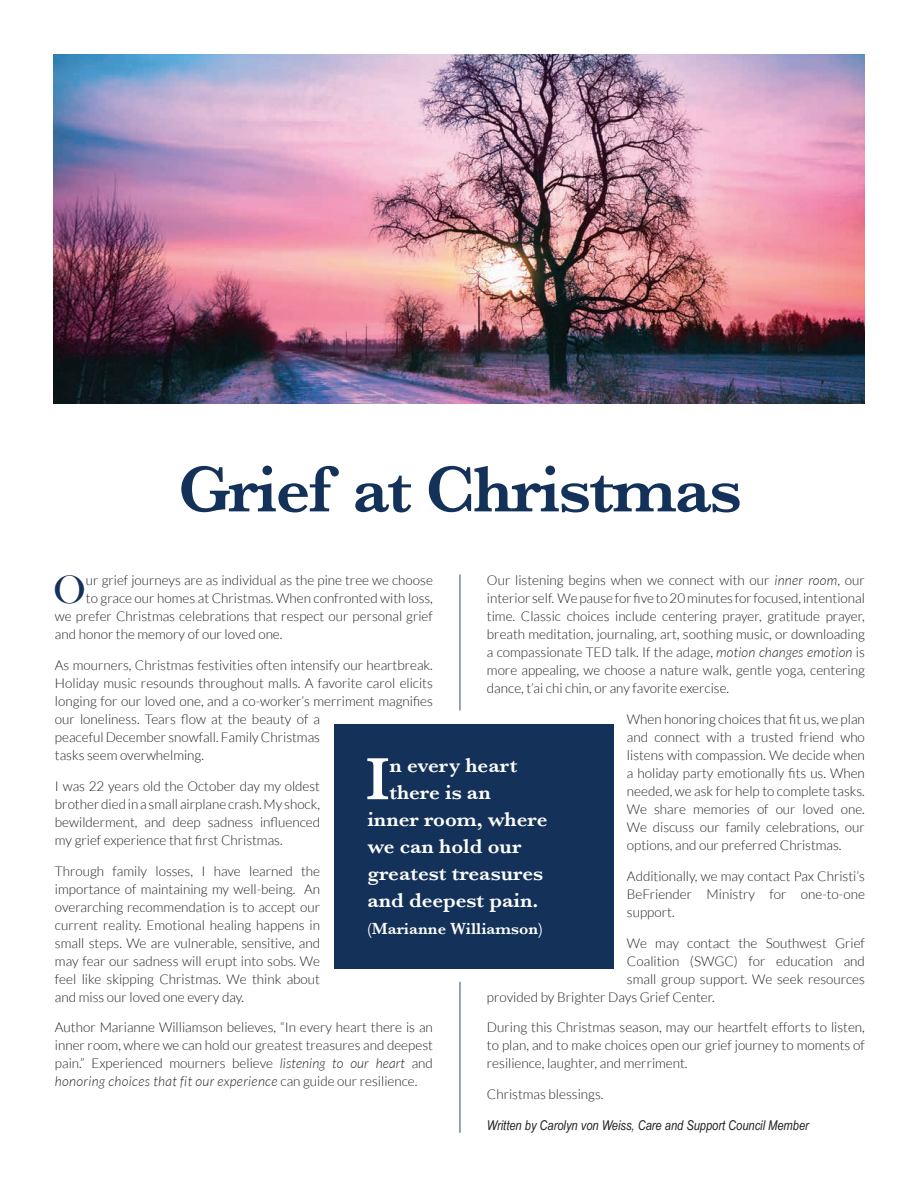
<style>
.page{position:relative;width:918px;height:1188px;background:#fff}
.page>*{position:absolute;margin:0;border:0;box-sizing:border-box;transform-origin:0 0}
.Subheading_-_TOP{font:67.5px "Baskerville";letter-spacing:-.025em;color:#133159}
.Body_text_w_drop_cap{font:61.8px "Baskerville";color:#fff}
.Body_text_w_drop_cap-2{font:40.5px "Bask Old Face";color:#133159}
.Body_text_w_drop_cap-3{font:21px "Baskerville";color:#fff}
.Body_text_w_drop_cap-4{font:16.5px "Baskerville";color:#fff}
.Body_text_-_MAG{font:300 13.5px/18px "Lato";color:#231f20;text-align:justify}
.Body_text_w_drop_cap-5{font:300 13.5px "Lato";color:#231f20}
.Body_text_-_MAG-2{font:italic 13.5px "Arial Narrow";color:#231f20}
.s1{font-style:italic}
</style>
<div class="page">
<img style="left:53px;top:54px;width:812px;height:349px">
<hr style="left:460px;top:575px;width:1px;height:135px;background:#9fabbb">
<hr style="left:460px;top:982px;width:1px;height:151px;background:#9fabbb">
<div style="left:334px;top:724px;width:279px;height:244px;background:#133159"></div>
<p class="Subheading_-_TOP" style="left:178px;top:450px;width:565px">Grief at Christmas</p>
<p class="Body_text_w_drop_cap-2" style="left:53px;top:568px;width:34px">O</p>
<p class="Body_text_w_drop_cap-5" style="left:86px;top:573px;width:349px">ur grief journeys are as individual as the pine tree we choose</p>
<p class="Body_text_-_MAG" style="left:487px;top:572px;width:379px">Our listening begins when we connect with our <span class="s1">inner room</span>, our interior self. We pause for five to 20 minutes for focused, intentional time. Classic choices include centering prayer, gratitude prayer, breath meditation, journaling, art, soothing music, or downloading a compassionate TED talk. If the adage, <span class="s1">motion changes emotion</span> is more appealing, we choose a nature walk, gentle yoga, centering dance, t’ai chi chin, or any favorite exercise.</p>
<p class="Body_text_-_MAG" style="left:627px;top:710px;width:239px">When honoring choices that fit us, we plan and connect with a trusted friend who listens with compassion. We decide when a holiday party emotionally fits us. When needed, we ask for help to complete tasks.<br>We share memories of our loved one.<br>We discuss our family celebrations, our options, and our preferred Christmas.</p>
<p class="Body_text_-_MAG" style="left:627px;top:867px;width:239px">Additionally, we may contact Pax Christi’s BeFriender Ministry for one-to-one support.</p>
<p class="Body_text_-_MAG" style="left:627px;top:934px;width:239px">We may contact the Southwest Grief</p>
<p class="Body_text_-_MAG" style="left:627px;top:952px;width:239px">Coalition (SWGC) for education and</p>
<p class="Body_text_-_MAG" style="left:627px;top:970px;width:239px">small group support. We seek resources</p>
<p class="Body_text_-_MAG" style="left:487px;top:988px;width:229px">provided by Brighter Days Grief Center.</p>
<p class="Body_text_-_MAG" style="left:487px;top:1019px;width:379px">During this Christmas season, may our heartfelt efforts to listen, to plan, and to make choices open our grief journey to moments of resilience, laughter, and merriment.</p>
<p class="Body_text_-_MAG" style="left:487px;top:1085px;width:118px">Christmas blessings.</p>
<p class="Body_text_-_MAG-2" style="left:487px;top:1116px;width:323px">Written by Carolyn von Weiss, Care and Support Council Member</p>
<p class="Body_text_w_drop_cap-5" style="left:86px;top:591px;width:349px">to grace our homes at Christmas. When confronted with loss,</p>
<p class="Body_text_w_drop_cap-5" style="left:55px;top:609px;width:379px">we prefer Christmas celebrations that respect our personal grief</p>
<p class="Body_text_w_drop_cap-5" style="left:55px;top:627px;width:229px">and honor the memory of our loved one.</p>
<p class="Body_text_-_MAG" style="left:55px;top:656px;width:379px;text-align:left">As mourners, Christmas festivities often intensify our heartbreak.<br>Holiday music resounds throughout malls. A favorite carol elicits longing for our loved one, and a co-worker’s merriment magnifies our loneliness. Tears flow at the beauty of a<br>peaceful December snowfall. Family Christmas<br>tasks seem overwhelming.</p>
<p class="Body_text_-_MAG" style="left:55px;top:777px;width:267px">I was 22 years old the October day my oldest brother died in a small airplane crash. My shock, bewilderment, and deep sadness influenced my grief experience that first Christmas.</p>
<p class="Body_text_-_MAG" style="left:55px;top:862px;width:267px">Through family losses, I have learned the importance of maintaining my well-being. An overarching recommendation is to accept our current reality. Emotional healing happens in small steps. We are vulnerable, sensitive, and may fear our sadness will erupt into sobs. We feel like skipping Christmas. We think about and miss our loved one every day.</p>
<p class="Body_text_-_MAG" style="left:55px;top:1019px;width:379px">Author Marianne Williamson believes, “In every heart there is an inner room, where we can hold our greatest treasures and deepest pain.” Experienced mourners believe <span class="s1">listening to our heart</span> and <span class="s1">honoring choices that fit our experience</span> can guide our resilience.</p>
<p class="Body_text_w_drop_cap" style="left:366px;top:743px;width:25px">I</p>
<p class="Body_text_w_drop_cap-3" style="left:389px;top:753px;width:130px">n every heart</p>
<p class="Body_text_w_drop_cap-3" style="left:389px;top:780px;width:103px">there is an</p>
<p class="Body_text_w_drop_cap-3" style="left:367px;top:807px;width:182px">inner room, where</p>
<p class="Body_text_w_drop_cap-3" style="left:367px;top:834px;width:155px">we can hold our</p>
<p class="Body_text_w_drop_cap-3" style="left:367px;top:861px;width:177px">greatest treasures</p>
<p class="Body_text_w_drop_cap-3" style="left:367px;top:888px;width:173px">and deepest pain.</p>
<p class="Body_text_w_drop_cap-4" style="left:367px;top:919px;width:177px">(Marianne Williamson)</p>
</div>
